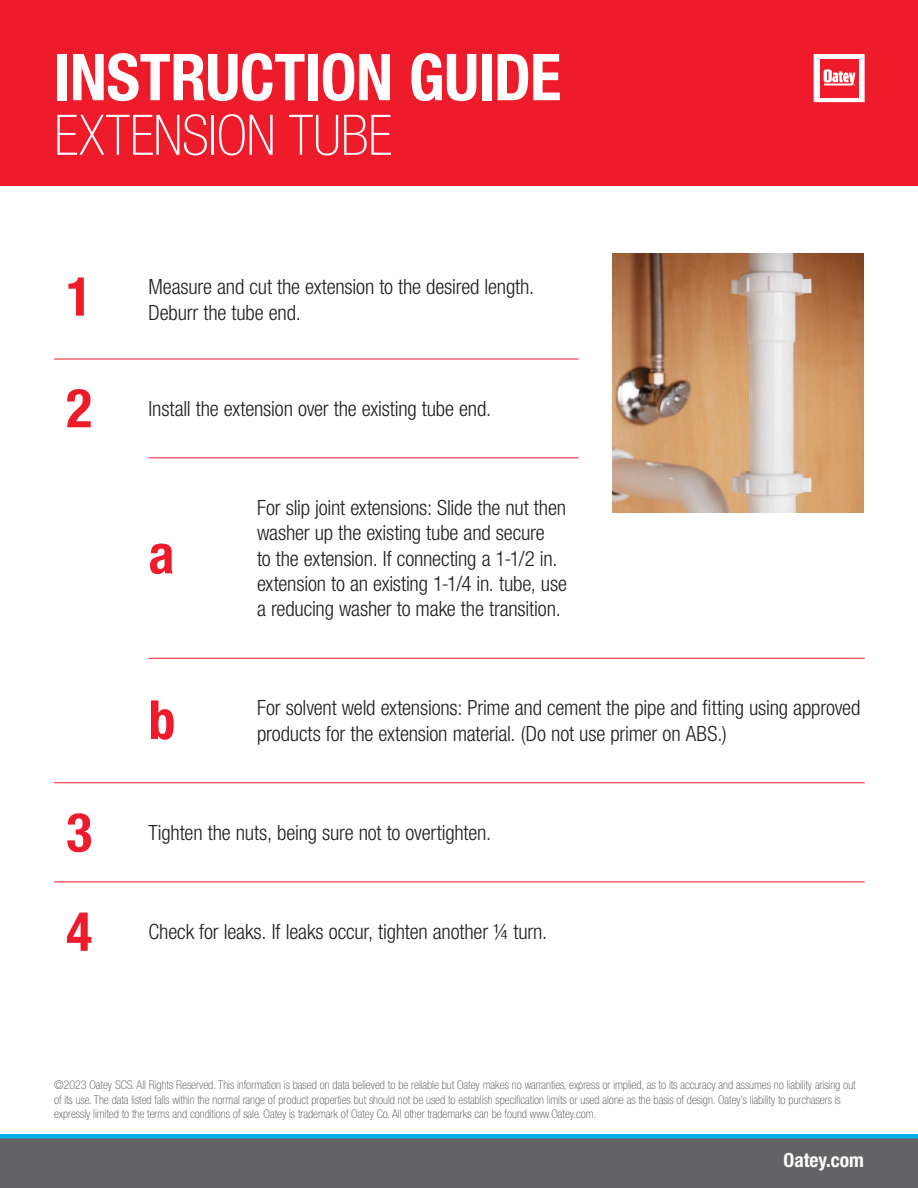
<style>
.page{position:relative;width:918px;height:1188px;background:#fff}
.page>*{position:absolute;margin:0;border:0;box-sizing:border-box;transform-origin:0 0}
.t1{font:700 condensed 64.65px "Helvetica Neue LT Std";letter-spacing:-.01em;color:#fff}
.t2{font:100 condensed 55.95px "Helvetica Neue LT Std";letter-spacing:-.005em;color:#fff}
.Number{font:700 condensed 54px "Helvetica Neue LT Std";color:#ee1b2b}
.Instruction_Copy{font:300 condensed 21px/25.2px "Helvetica Neue LT Std";letter-spacing:-.01em;color:#231f20}
.t3{font:700 condensed 19.5px "Helvetica Neue LT Std";color:#fff}
.t4{font:100 condensed 12px/14.4px "Helvetica Neue LT Std";color:#4b4c4d}
</style>
<div class="page">
<div style="left:0;top:0;width:918px;height:186px;background:#ee1b2b"></div>
<hr style="left:54px;top:359px;width:525px;height:1px;background:#ee1b2b">
<hr style="left:54px;top:882px;width:811px;height:1px;background:#ee1b2b">
<hr style="left:148px;top:458px;width:431px;height:1px;background:#ee1b2b">
<hr style="left:148px;top:658px;width:717px;height:1px;background:#ee1b2b">
<hr style="left:54px;top:782px;width:811px;height:1px;background:#ee1b2b">
<svg style="left:813px;top:54px;width:52px;height:49px"></svg>
<div style="left:0;top:1138px;width:918px;height:50px;background:#636366"></div>
<hr style="left:0;top:1134px;width:918px;height:4px;background:#00aeef">
<img style="left:613px;top:253px;width:250px;height:260px">
<p class="t1" style="left:54px;top:38px;width:509px">INSTRUCTION GUIDE</p>
<p class="t2" style="left:54px;top:104px;width:339px">EXTENSION TUBE</p>
<p class="Number" style="left:66px;top:264px;width:27px">1</p>
<p class="Number" style="left:66px;top:375px;width:27px">2</p>
<p class="Number" style="left:66px;top:800px;width:27px">3</p>
<p class="Number" style="left:66px;top:899px;width:27px">4</p>
<p class="Instruction_Copy" style="left:148px;top:274px;width:387px">Measure and cut the extension to the desired length.<br>Deburr the tube end.</p>
<p class="Instruction_Copy" style="left:148px;top:395px;width:344px">Install the extension over the existing tube end.</p>
<p class="Number" style="left:148px;top:521px;width:27px">a</p>
<p class="Number" style="left:148px;top:687px;width:28px">b</p>
<p class="Instruction_Copy" style="left:257px;top:495px;width:312px">For slip joint extensions: Slide the nut then washer up the existing tube and secure<br>to the extension. If connecting a 1-1/2 in. extension to an existing 1-1/4 in. tube, use a reducing washer to make the transition.</p>
<p class="Instruction_Copy" style="left:257px;top:695px;width:605px">For solvent weld extensions: Prime and cement the pipe and fitting using approved products for the extension material. (Do not use primer on ABS.)</p>
<p class="Instruction_Copy" style="left:148px;top:820px;width:344px">Tighten the nuts, being sure not to overtighten.</p>
<p class="Instruction_Copy" style="left:148px;top:919px;width:400px">Check for leaks. If leaks occur, tighten another ¼ turn.</p>
<p class="t4" style="left:54px;top:1078px;width:803px">©2023 Oatey SCS. All Rights Reserved. This information is based on data believed to be reliable but Oatey makes no warranties, express or implied, as to its accuracy and assumes no liability arising out of its use. The data listed falls within the normal range of product properties but should not be used to establish specification limits or used alone as the basis of design. Oatey’s liability to purchasers is expressly limited to the terms and conditions of sale. Oatey is trademark of Oatey Co. All other trademarks can be found www.Oatey.com.</p>
<p class="t3" style="left:784px;top:1148px;width:82px">Oatey.com</p>
</div>
